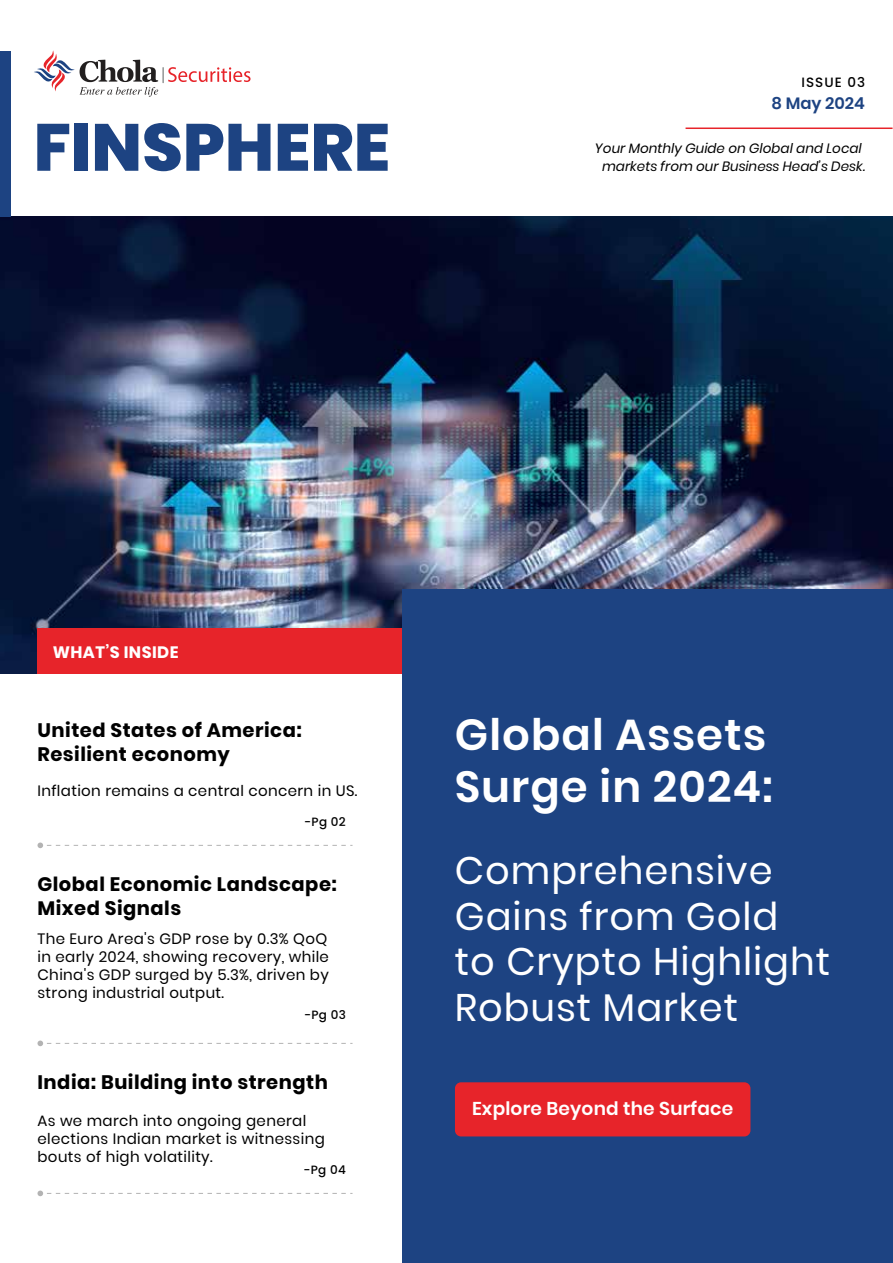
<style>
.page{position:relative;width:893px;height:1263px;background:#fff}
.page>*{position:absolute;margin:0;border:0;box-sizing:border-box;transform-origin:0 0}
.t1{font:800 66.45px "Poppins";color:#1d4382}
.t2{font:600 43.5px/51.6px "Poppins";letter-spacing:.025em;color:#fff}
.t3{font:38.4px/45.6px "Poppins";letter-spacing:.025em;color:#fff}
.t4{font:700 19.5px/24px "Poppins";letter-spacing:.025em;color:#000}
.t5{font:600 18.6px "Poppins";letter-spacing:.01em;color:#fff}
.t6{font:700 16.5px "Poppins";letter-spacing:.025em;color:#fff}
.t7{font:600 16.5px "Poppins";color:#1d4382}
.t8{font:15px/18px "Poppins";letter-spacing:.025em;color:#000;text-align:justify}
.t9{font:italic 13.5px/18px "Poppins";color:#000;text-align:center}
.t10{font:500 13.5px "Poppins";letter-spacing:.075em;color:#000}
.t11{font:500 12px "Poppins";letter-spacing:.025em;color:#000}
</style>
<div class="page">
<svg style="left:34px;top:50px;width:217px;height:47px"></svg>
<hr style="left:686px;top:128px;width:206px;height:1px;background:#e7242a">
<img style="left:0;top:216px;width:892px;height:458px">
<div style="left:38px;top:628px;width:364px;height:46px;background:#e7242a"></div>
<svg style="left:37px;top:842px;width:315px;height:6px"></svg>
<svg style="left:37px;top:1040px;width:315px;height:6px"></svg>
<svg style="left:37px;top:1190px;width:315px;height:6px"></svg>
<div style="left:0;top:51px;width:10px;height:165px;background:#1d4382"></div>
<div style="left:402px;top:590px;width:491px;height:673px;background:#1d4382"></div>
<div style="left:455px;top:1082px;width:295px;height:54px;background:#e7242a;border-radius:6px"></div>
<h1 class="t1" style="left:34px;top:109px;width:358px">FINSPHERE</h1>
<p class="t10" style="left:801px;top:74px;width:65px">ISSUE 03</p>
<p class="t7" style="left:772px;top:94px;width:95px">8 May 2024</p>
<p class="t9" style="left:595px;top:140px;width:272px">Your Monthly Guide on Global and Local markets from our Business Head’s Desk.</p>
<p class="t6" style="left:53px;top:643px;width:127px">WHAT’S INSIDE</p>
<h3 class="t4" style="left:38px;top:718px;width:266px">United States of America:<br>Resilient economy</h3>
<p class="t8" style="left:38px;top:781px;width:321px">Inflation remains a central concern in US.</p>
<p class="t11" style="left:304px;top:814px;width:43px">-Pg 02</p>
<h3 class="t4" style="left:38px;top:873px;width:301px">Global Economic Landscape:<br>Mixed Signals</h3>
<p class="t8" style="left:38px;top:930px;width:293px">The Euro Area's GDP rose by 0.3% QoQ in early 2024, showing recovery, while China's GDP surged by 5.3%, driven by strong industrial output.</p>
<p class="t11" style="left:304px;top:1008px;width:43px">-Pg 03</p>
<h3 class="t4" style="left:38px;top:1071px;width:292px">India: Building into strength</h3>
<p class="t8" style="left:38px;top:1111px;width:289px;text-align:left">As we march into ongoing general elections Indian market is witnessing bouts of high volatility.</p>
<p class="t11" style="left:303px;top:1162px;width:44px">-Pg 04</p>
<h2 class="t2" style="left:455px;top:710px;width:319px">Global Assets<br>Surge in 2024:</h2>
<h3 class="t3" style="left:455px;top:848px;width:377px">Comprehensive<br>Gains from Gold<br>to Crypto Highlight<br>Robust Market</h3>
<p class="t5" style="left:472px;top:1098px;width:263px">Explore Beyond the Surface</p>
</div>
